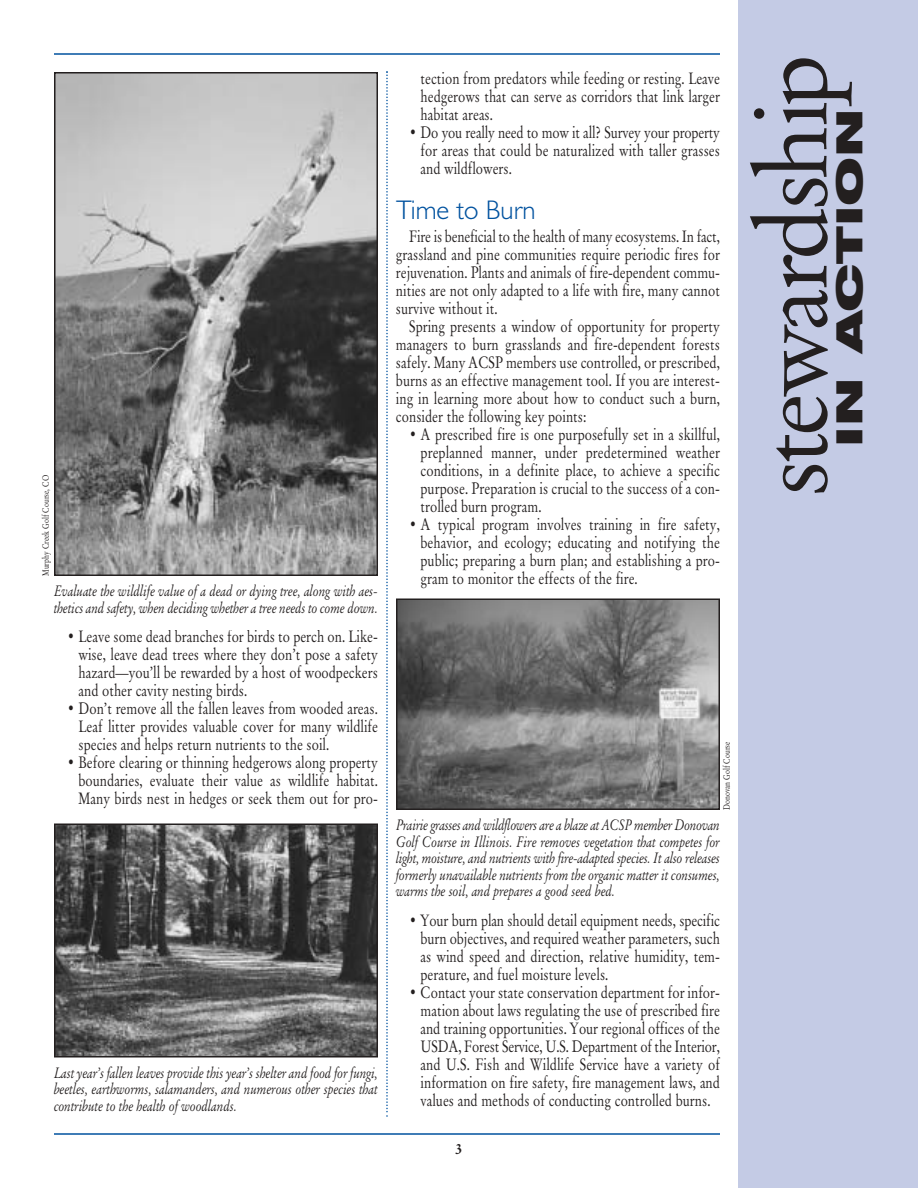
<style>
.page{position:relative;width:918px;height:1188px;background:#fff}
.page>*{position:absolute;margin:0;border:0;box-sizing:border-box;transform-origin:0 0}
.t1{font:99px "Garamand Classic";letter-spacing:-.065em;color:#231f1f}
.t2{font:900 expanded 36px "Swiss 721 BT";color:#231f1f;scale:1.3 1}
.t3{font:300 27px "Humanist 521 BT";color:#00529f}
.t4{font:16.5px/18px "Garamand Classic";color:#231f1f;text-align:justify;scale:.8 1}
.t5{font:italic 15px/16.5px "Garamand Classic";color:#231f1f;text-align:justify;scale:.8 1}
.t6{font:700 15px "Garamand Classic";color:#231f1f}
.t7{font:9px "Garamand Classic";color:#231f1f;scale:.8 1}
</style>
<div class="page">
<div style="left:738px;top:0;width:180px;height:1188px;background:#c4cbe5"></div>
<hr style="left:54px;top:53px;width:666px;height:2px;background:#00529f">
<hr style="left:54px;top:1133px;width:666px;height:2px;background:#00529f">
<svg style="left:386px;top:71px;width:2px;height:1046px"></svg>
<img style="left:57px;top:75px;width:318px;height:498px">
<div style="left:54px;top:72px;width:324px;height:504px;border:2px solid #231f1f"></div>
<img style="left:57px;top:827px;width:318px;height:228px">
<div style="left:54px;top:824px;width:324px;height:234px;border:2px solid #231f1f"></div>
<img style="left:399px;top:601px;width:318px;height:206px">
<div style="left:396px;top:598px;width:324px;height:212px;border:2px solid #231f1f"></div>
<p class="t7" style="left:42px;top:576px;width:128px;rotate:-90deg">Murphy Creek Golf Course, CO</p>
<p class="t5" style="left:54px;top:584px;width:407px">Evaluate the wildlife value of a dead or dying tree, along with aes&shy;thetics and safety, when deciding whether a tree needs to come down.</p>
<p class="t4" style="left:79px;top:630px;width:376px;text-indent:-11px">• Leave some dead branches for birds to perch on. Like&shy;wise, leave dead trees where they don’t pose a safety hazard—you’ll be rewarded by a host of woodpeckers and other cavity nesting birds.</p>
<p class="t4" style="left:79px;top:702px;width:376px;text-indent:-11px">• Don’t remove all the fallen leaves from wooded areas.<br>Leaf litter provides valuable cover for many wildlife species and helps return nutrients to the soil.</p>
<p class="t4" style="left:79px;top:756px;width:376px;text-indent:-11px">• Before clearing or thinning hedgerows along property boundaries, evaluate their value as wildlife habitat.<br>Many birds nest in hedges or seek them out for pro-</p>
<p class="t5" style="left:54px;top:1066px;width:406px">Last year’s fallen leaves provide this year’s shelter and food for fungi, beetles, earthworms, salamanders, and numerous other species that contribute to the health of woodlands.</p>
<p class="t4" style="left:421px;top:72px;width:376px">tection from predators while feeding or resting. Leave hedgerows that can serve as corridors that link larger habitat areas.</p>
<p class="t4" style="left:421px;top:126px;width:376px;text-indent:-11px">• Do you really need to mow it all? Survey your property for areas that could be naturalized with taller grasses and wildflowers.</p>
<h3 class="t3" style="left:396px;top:200px;width:141px">Time to Burn</h3>
<p class="t4" style="left:396px;top:230px;width:407px;text-indent:13px">Fire is beneficial to the health of many ecosystems. In fact, grassland and pine communities require periodic fires for rejuvenation. Plants and animals of fire-dependent commu&shy;nities are not only adapted to a life with fire, many cannot survive without it.</p>
<p class="t4" style="left:396px;top:320px;width:407px;text-indent:13px">Spring presents a window of opportunity for property managers to burn grasslands and fire-dependent forests safely. Many ACSP members use controlled, or prescribed, burns as an effective management tool. If you are interest&shy;ing in learning more about how to conduct such a burn, consider the following key points:</p>
<p class="t4" style="left:421px;top:428px;width:376px;text-indent:-11px">• A prescribed fire is one purposefully set in a skillful, preplanned manner, under predetermined weather conditions, in a definite place, to achieve a specific purpose. Preparation is crucial to the success of a con&shy;trolled burn program.</p>
<p class="t4" style="left:421px;top:518px;width:376px;text-indent:-11px">• A typical program involves training in fire safety, behavior, and ecology; educating and notifying the public; preparing a burn plan; and establishing a pro&shy;gram to monitor the effects of the fire.</p>
<p class="t7" style="left:723px;top:810px;width:87px;rotate:-90deg">Donovan Golf Course</p>
<p class="t5" style="left:396px;top:818px;width:407px">Prairie grasses and wildflowers are a blaze at ACSP member Donovan Golf Course in Illinois. Fire removes vegetation that competes for light, moisture, and nutrients with fire-adapted species. It also releases formerly unavailable nutrients from the organic matter it consumes, warms the soil, and prepares a good seed bed.</p>
<p class="t4" style="left:421px;top:914px;width:376px;text-indent:-11px">• Your burn plan should detail equipment needs, specific burn objectives, and required weather parameters, such as wind speed and direction, relative humidity, tem&shy;perature, and fuel moisture levels.</p>
<p class="t4" style="left:421px;top:986px;width:376px;text-indent:-11px">• Contact your state conservation department for infor&shy;mation about laws regulating the use of prescribed fire and training opportunities. Your regional offices of the USDA, Forest Service, U.S. Department of the Interior, and U.S. Fish and Wildlife Service have a variety of information on fire safety, fire management laws, and values and methods of conducting controlled burns.</p>
<p class="t6" style="left:455px;top:1143px;width:9px">3</p>
<h1 class="t1" style="left:756px;top:498px;width:445px;rotate:-90deg">stewardship</h1>
<h2 class="t2" style="left:837px;top:447px;width:262px;rotate:-90deg">IN ACTION</h2>
</div>
